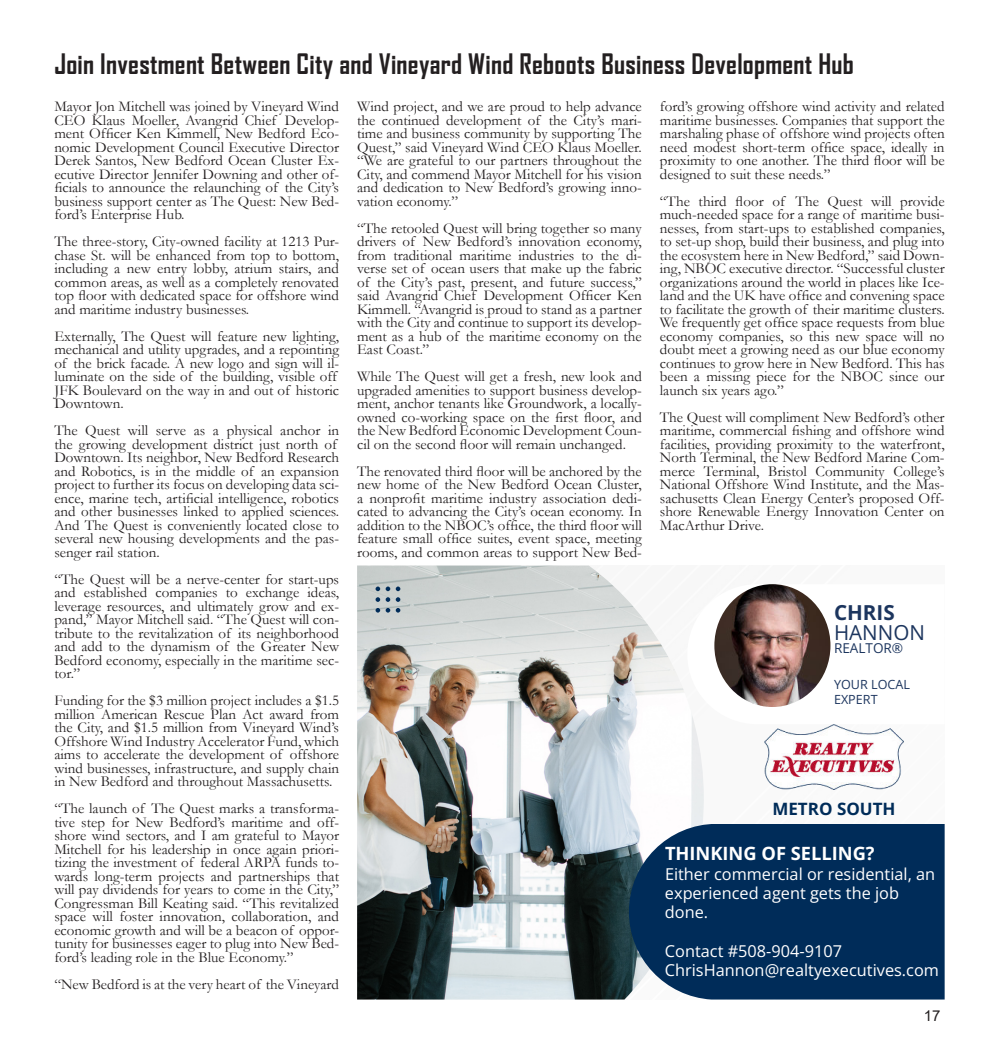
<style>
.page{position:relative;width:999px;height:1053px;background:#fff}
.page>*{position:absolute;margin:0;border:0;box-sizing:border-box;transform-origin:0 0}
.t1{font:700 27px "Agency FB";letter-spacing:.01em;color:#231f20}
.t2{font:20.7px "Open Sans";color:#1c355e}
.t3{font:700 20.7px "Open Sans";color:#1c355e}
.t4{font:700 18.3px "Open Sans";color:#fff}
.t5{font:700 16.95px "Open Sans";color:#002c59}
.t6{font:16.35px/19.4px "Open Sans";color:#fff}
.t7{font:15px/13.5px "Garamond";color:#231f20;text-align:justify}
.t8{font:15px "Arial";color:#231f20}
.t9{font:13.5px "Open Sans";color:#1c355e}
.t10{font:12.6px/14.7px "Open Sans";color:#1c355e}
</style>
<div class="page">
<img style="left:357px;top:566px;width:347px;height:434px">
<svg style="left:376px;top:587px;width:4px;height:4px"></svg>
<svg style="left:386px;top:587px;width:4px;height:4px"></svg>
<svg style="left:396px;top:587px;width:4px;height:4px"></svg>
<svg style="left:376px;top:597px;width:4px;height:5px"></svg>
<svg style="left:386px;top:597px;width:4px;height:5px"></svg>
<svg style="left:396px;top:597px;width:4px;height:5px"></svg>
<svg style="left:376px;top:608px;width:4px;height:5px"></svg>
<svg style="left:386px;top:608px;width:4px;height:5px"></svg>
<svg style="left:396px;top:608px;width:4px;height:5px"></svg>
<div style="left:629px;top:824px;width:316px;height:176px;background:#002c59"></div>
<svg style="left:687px;top:584px;width:144px;height:140px"></svg>
<img style="left:765px;top:724px;width:138px;height:66px">
<img style="left:714px;top:584px;width:116px;height:123px">
<h1 class="t1" style="left:54px;top:53px;width:801px">Join Investment Between City and Vineyard Wind Reboots Business Development Hub</h1>
<p class="t7" style="left:54px;top:101px;width:286px">Mayor Jon Mitchell was joined by Vineyard Wind CEO Klaus Moeller, Avangrid Chief Develop&shy;ment Officer Ken Kimmell, New Bedford Eco&shy;nomic Development Council Executive Director Derek Santos, New Bedford Ocean Cluster Ex&shy;ecutive Director Jennifer Downing and other of&shy;ficials to announce the relaunching of the City’s business support center as The Quest: New Bed&shy;ford’s Enterprise Hub.</p>
<p class="t7" style="left:54px;top:236px;width:286px">The three-story, City-owned facility at 1213 Pur&shy;chase St. will be enhanced from top to bottom, including a new entry lobby, atrium stairs, and common areas, as well as a completely renovated top floor with dedicated space for offshore wind and maritime industry businesses.</p>
<p class="t7" style="left:54px;top:331px;width:286px;text-align:left">Externally, The Quest will feature new lighting, mechanical and utility upgrades, and a repointing of the brick facade. A new logo and sign will il&shy;luminate on the side of the building, visible off JFK Boulevard on the way in and out of historic Downtown.</p>
<p class="t7" style="left:54px;top:425px;width:286px;text-align:left">The Quest will serve as a physical anchor in the growing development district just north of Downtown. Its neighbor, New Bedford Research and Robotics, is in the middle of an expansion project to further its focus on developing data sci&shy;ence, marine tech, artificial intelligence, robotics and other businesses linked to applied sciences.<br>And The Quest is conveniently located close to several new housing developments and the pas&shy;senger rail station.</p>
<p class="t7" style="left:54px;top:574px;width:286px">“The Quest will be a nerve-center for start-ups and established companies to exchange ideas, leverage resources, and ultimately grow and ex&shy;pand,” Mayor Mitchell said. “The Quest will con&shy;tribute to the revitalization of its neighborhood and add to the dynamism of the Greater New Bedford economy, especially in the maritime sec&shy;tor.”</p>
<p class="t7" style="left:54px;top:695px;width:286px">Funding for the $3 million project includes a $1.5 million American Rescue Plan Act award from the City, and $1.5 million from Vineyard Wind’s Offshore Wind Industry Accelerator Fund, which aims to accelerate the development of offshore wind businesses, infrastructure, and supply chain in New Bedford and throughout Massachusetts.</p>
<p class="t7" style="left:54px;top:803px;width:286px">“The launch of The Quest marks a transforma&shy;tive step for New Bedford’s maritime and off&shy;shore wind sectors, and I am grateful to Mayor Mitchell for his leadership in once again priori&shy;tizing the investment of federal ARPA funds to&shy;wards long-term projects and partnerships that will pay dividends for years to come in the City,” Congressman Bill Keating said. “This revitalized space will foster innovation, collaboration, and economic growth and will be a beacon of oppor&shy;tunity for businesses eager to plug into New Bed&shy;ford’s leading role in the Blue Economy.”</p>
<p class="t7" style="left:54px;top:979px;width:286px">“New Bedford is at the very heart of the Vineyard</p>
<p class="t7" style="left:357px;top:101px;width:286px">Wind project, and we are proud to help advance the continued development of the City’s mari&shy;time and business community by supporting The Quest,” said Vineyard Wind CEO Klaus Moeller. “We are grateful to our partners throughout the City, and commend Mayor Mitchell for his vision and dedication to New Bedford’s growing inno&shy;vation economy.”</p>
<p class="t7" style="left:357px;top:223px;width:286px">“The retooled Quest will bring together so many drivers of New Bedford’s innovation economy, from traditional maritime industries to the di&shy;verse set of ocean users that make up the fabric of the City’s past, present, and future success,” said Avangrid Chief Development Officer Ken Kimmell. “Avangrid is proud to stand as a partner with the City and continue to support its develop&shy;ment as a hub of the maritime economy on the East Coast.”</p>
<p class="t7" style="left:357px;top:371px;width:286px">While The Quest will get a fresh, new look and upgraded amenities to support business develop&shy;ment, anchor tenants like Groundwork, a locally&shy;owned co-working space on the first floor, and the New Bedford Economic Development Coun&shy;cil on the second floor will remain unchanged.</p>
<p class="t7" style="left:357px;top:464px;width:286px">The renovated third floor will be anchored by the new home of the New Bedford Ocean Cluster, a nonprofit maritime industry association dedi&shy;cated to advancing the City’s ocean economy. In addition to the NBOC’s office, the third floor will feature small office suites, event space, meeting rooms, and common areas to support New Bed-</p>
<p class="t7" style="left:660px;top:101px;width:286px">ford’s growing offshore wind activity and related maritime businesses. Companies that support the marshaling phase of offshore wind projects often need modest short-term office space, ideally in proximity to one another. The third floor will be designed to suit these needs.”</p>
<p class="t7" style="left:660px;top:194px;width:286px">“The third floor of The Quest will provide much-needed space for a range of maritime busi&shy;nesses, from start-ups to established companies, to set-up shop, build their business, and plug into the ecosystem here in New Bedford,” said Down&shy;ing, NBOC executive director. “Successful cluster organizations around the world in places like Ice&shy;land and the UK have office and convening space to facilitate the growth of their maritime clusters.<br>We frequently get office space requests from blue economy companies, so this new space will no doubt meet a growing need as our blue economy continues to grow here in New Bedford. This has been a missing piece for the NBOC since our launch six years ago.”</p>
<p class="t7" style="left:660px;top:412px;width:286px">The Quest will compliment New Bedford’s other maritime, commercial fishing and offshore wind facilities, providing proximity to the waterfront, North Terminal, the New Bedford Marine Com&shy;merce Terminal, Bristol Community College’s National Offshore Wind Institute, and the Mas&shy;sachusetts Clean Energy Center’s proposed Off&shy;shore Renewable Energy Innovation Center on MacArthur Drive.</p>
<h2 class="t3" style="left:834px;top:598px;width:62px">CHRIS</h2>
<h2 class="t2" style="left:834px;top:624px;width:92px">HANNON</h2>
<p class="t9" style="left:834px;top:643px;width:71px">REALTOR®</p>
<p class="t10" style="left:834px;top:679px;width:77px">YOUR LOCAL<br>EXPERT</p>
<p class="t5" style="left:772px;top:797px;width:125px">METRO SOUTH</p>
<p class="t4" style="left:665px;top:841px;width:211px">THINKING OF SELLING?</p>
<p class="t6" style="left:665px;top:866px;width:272px">Either commercial or residential, an experienced agent gets the job done.</p>
<p class="t6" style="left:665px;top:943px;width:276px">Contact #508-904-9107<br>ChrisHannon@realtyexecutives.com</p>
<p class="t8" style="left:924px;top:1010px;width:18px">17</p>
</div>
